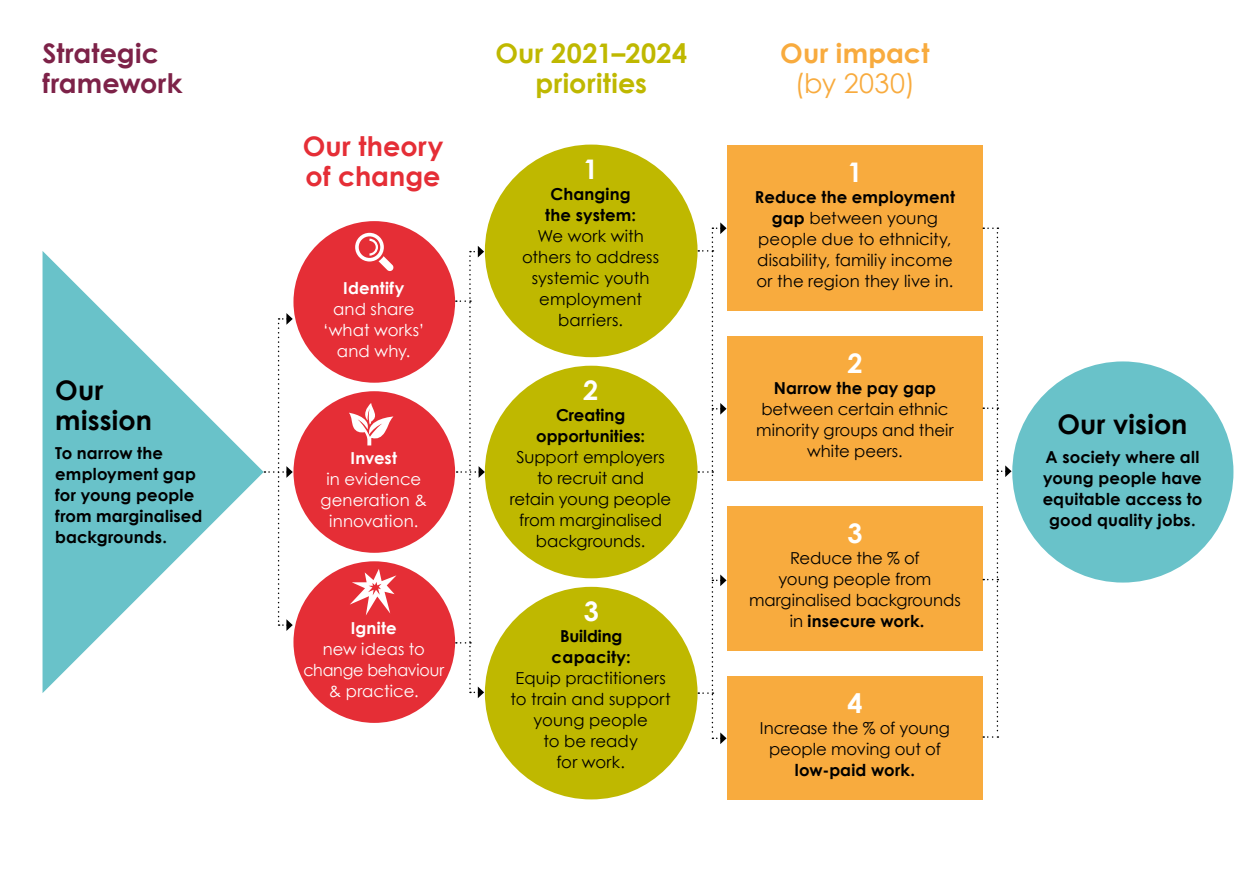
<style>
.page{position:relative;width:1259px;height:893px;background:#fff}
.page>*{position:absolute;margin:0;border:0;box-sizing:border-box;transform-origin:0 0}
.t1{font:700 27px/30px "Century Gothic";letter-spacing:.015em;color:#bfb800;text-align:center}
.t2{font:700 27px/30px "Century Gothic";letter-spacing:.01em;color:#000}
.t3{font:700 27px/30px "Century Gothic";letter-spacing:.005em;color:#7d2248}
.t4{font:700 27px/30px "Century Gothic";letter-spacing:.005em;color:#e52e36}
.t5{font:700 27px "Century Gothic";letter-spacing:.005em;color:#f8ab3e}
.t6{font:27px "Century Gothic";letter-spacing:.015em;color:#f8ab3e}
.t7{font:700 27px "Century Gothic";color:#fff}
.t8{font:16.5px/21px "Century Gothic";letter-spacing:.005em;color:#000;text-align:center}
.t9{font:700 16.5px/21px "Century Gothic";letter-spacing:.005em;color:#000;text-align:center}
.t10{font:16.5px/21px "Century Gothic";letter-spacing:.005em;color:#fff;text-align:center}
.t11{font:700 16.5px "Century Gothic";letter-spacing:.01em;color:#fff}
.s1{font-weight:700}
</style>
<div class="page">
<svg style="left:43px;top:251px;width:221px;height:442px"></svg>
<div style="left:1012px;top:361px;width:221px;height:222px;background:#69c2c9;border-radius:50%"></div>
<div style="left:727px;top:145px;width:255px;height:165px;background:#f8ab3e"></div>
<div style="left:727px;top:336px;width:255px;height:144px;background:#f8ab3e"></div>
<div style="left:727px;top:506px;width:255px;height:145px;background:#f8ab3e"></div>
<div style="left:727px;top:676px;width:255px;height:123px;background:#f8ab3e"></div>
<div style="left:485px;top:145px;width:212px;height:212px;background:#bfb800;border-radius:50%"></div>
<div style="left:485px;top:366px;width:212px;height:212px;background:#bfb800;border-radius:50%"></div>
<div style="left:485px;top:587px;width:212px;height:212px;background:#bfb800;border-radius:50%"></div>
<div style="left:293px;top:221px;width:162px;height:162px;background:#e52e36;border-radius:50%"></div>
<div style="left:293px;top:391px;width:162px;height:162px;background:#e52e36;border-radius:50%"></div>
<div style="left:293px;top:561px;width:162px;height:162px;background:#e52e36;border-radius:50%"></div>
<svg style="left:264px;top:313px;width:29px;height:318px"></svg>
<svg style="left:456px;top:246px;width:29px;height:452px"></svg>
<svg style="left:983px;top:227px;width:28px;height:511px"></svg>
<svg style="left:698px;top:222px;width:28px;height:522px"></svg>
<svg style="left:350px;top:569px;width:46px;height:46px"></svg>
<svg style="left:355px;top:233px;width:39px;height:38px"></svg>
<svg style="left:349px;top:403px;width:44px;height:42px"></svg>
<h1 class="t3" style="left:43px;top:37px;width:141px">Strategic framework</h1>
<h1 class="t2" style="left:55px;top:374px;width:98px">Our mission</h1>
<p class="t9" style="left:55px;top:442px;width:149px;text-align:left">To narrow the employment gap for young people from marginalised backgrounds.</p>
<h1 class="t4" style="left:303px;top:131px;width:142px">Our theory of change</h1>
<p class="t11" style="left:343px;top:277px;width:63px">Identify</p>
<p class="t10" style="left:323px;top:298px;width:103px">and share ‘what works’ and why.</p>
<p class="t11" style="left:350px;top:447px;width:48px">Invest</p>
<p class="t10" style="left:320px;top:468px;width:108px">in evidence generation &amp; innovation.</p>
<p class="t11" style="left:351px;top:617px;width:47px">Ignite</p>
<p class="t10" style="left:303px;top:638px;width:142px">new ideas to change behaviour &amp; practice.</p>
<h1 class="t1" style="left:495px;top:37px;width:193px">Our 2021–2024 priorities</h1>
<h1 class="t7" style="left:583px;top:152px;width:17px">1</h1>
<p class="t9" style="left:545px;top:183px;width:92px">Changing the system:</p>
<p class="t8" style="left:522px;top:225px;width:139px">We work with others to address systemic youth employment barriers.</p>
<h1 class="t7" style="left:583px;top:373px;width:17px">2</h1>
<p class="t9" style="left:536px;top:404px;width:110px">Creating opportunities:</p>
<p class="t8" style="left:510px;top:446px;width:163px">Support employers to recruit and<br>retain young people from marginalised backgrounds.</p>
<h1 class="t7" style="left:583px;top:594px;width:17px">3</h1>
<p class="t9" style="left:551px;top:625px;width:81px">Building capacity:</p>
<p class="t8" style="left:510px;top:668px;width:162px">Equip practitioners to train and support young people<br>to be ready<br>for work.</p>
<h1 class="t5" style="left:780px;top:36px;width:151px">Our impact</h1>
<h1 class="t6" style="left:795px;top:67px;width:122px">(by 2030)</h1>
<h1 class="t7" style="left:847px;top:155px;width:17px">1</h1>
<p class="t8" style="left:755px;top:186px;width:202px"><span class="s1">Reduce the employment gap</span> between young people due to ethnicity, disability, familiy income or the region they live in.</p>
<h1 class="t7" style="left:847px;top:347px;width:17px">2</h1>
<p class="t9" style="left:774px;top:377px;width:164px">Narrow the pay gap</p>
<p class="t8" style="left:756px;top:399px;width:199px">between certain ethnic minority groups and their white peers.</p>
<h1 class="t7" style="left:847px;top:517px;width:17px">3</h1>
<p class="t8" style="left:749px;top:548px;width:213px">Reduce the % of<br>young people from marginalised backgrounds in <span class="s1">insecure work.</span></p>
<h1 class="t7" style="left:847px;top:687px;width:17px">4</h1>
<p class="t8" style="left:760px;top:718px;width:191px">Increase the % of young people moving out of</p>
<p class="t9" style="left:795px;top:759px;width:122px">low-paid work.</p>
<h1 class="t2" style="left:1057px;top:408px;width:131px">Our vision</h1>
<p class="t9" style="left:1042px;top:446px;width:161px">A society where all young people have equitable access to good quality jobs.</p>
</div>
